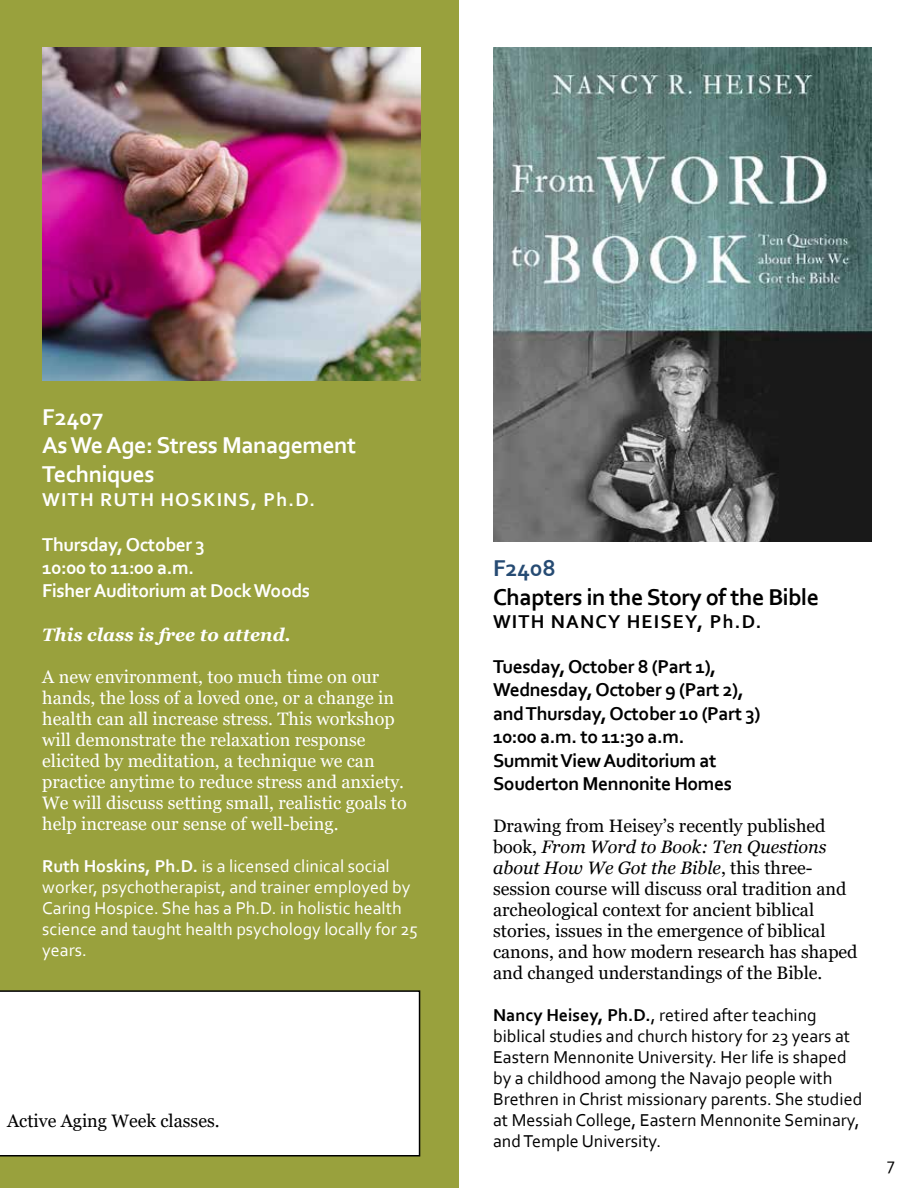
<style>
.page{position:relative;width:918px;height:1188px;background:#fff}
.page>*{position:absolute;margin:0;border:0;box-sizing:border-box;transform-origin:0 0}
.t1{font:700 24px/28.8px "Corbel";letter-spacing:-.02em;color:#fff}
.t2{font:700 24px "Corbel";letter-spacing:-.02em;color:#000}
.t3{font:700 24px "Corbel";color:#264b73}
.t4{font:700 19.5px/23.4px "Corbel";letter-spacing:-.02em;color:#000}
.t5{font:700 19.5px/23.4px "Corbel";letter-spacing:-.02em;color:#fff}
.t6{font:700 19.5px "Corbel";letter-spacing:.06em;color:#000}
.t7{font:700 19.5px "Corbel";letter-spacing:.06em;color:#fff}
.t8{font:18px/21px "Georgia";color:#000}
.t9{font:18px/21px "Georgia";color:#fff}
.t10{font:18px/21px "Corbel";color:#000}
.t11{font:18px/21px "Corbel";color:#fff}
.t12{font:italic 700 18px "Georgia";color:#fff}
.s1{font-weight:700}
.s2{font-style:italic}
</style>
<div class="page">
<div style="left:0;top:0;width:459px;height:1188px;background:#99a13d"></div>
<div style="left:0;top:990px;width:420px;height:166px;background:#fff"></div>
<img style="left:493px;top:48px;width:378px;height:493px">
<img style="left:42px;top:48px;width:378px;height:332px">
<h1 class="t1" style="left:42px;top:402px;width:315px">F2407<br>As We Age: Stress Management<br>Techniques</h1>
<p class="t7" style="left:42px;top:487px;width:274px">WITH RUTH HOSKINS, Ph.D.</p>
<p class="t5" style="left:42px;top:532px;width:269px">Thursday, October 3<br>10:00 to 11:00 a.m.<br>Fisher Auditorium at Dock Woods</p>
<p class="t12" style="left:42px;top:623px;width:250px">This class is free to attend.</p>
<p class="t9" style="left:42px;top:667px;width:366px">A new environment, too much time on our hands, the loss of a loved one, or a change in health can all increase stress. This workshop will demonstrate the relaxation response elicited by meditation, a technique we can practice anytime to reduce stress and anxiety.<br>We will discuss setting small, realistic goals to help increase our sense of well-being.</p>
<p class="t11" style="left:42px;top:855px;width:377px"><span class="s1">Ruth Hoskins, Ph.D.</span> is a licensed clinical social worker, psychotherapist, and trainer employed by Caring Hospice. She has a Ph.D. in holistic health science and taught health psychology locally for 25 years.</p>
<p class="t8" style="left:7px;top:1110px;width:214px">Active Aging Week classes.</p>
<h1 class="t3" style="left:493px;top:553px;width:64px">F2408</h1>
<h1 class="t2" style="left:493px;top:582px;width:328px">Chapters in the Story of the Bible</h1>
<p class="t6" style="left:493px;top:609px;width:270px">WITH NANCY HEISEY, Ph.D.</p>
<p class="t4" style="left:493px;top:654px;width:269px">Tuesday, October 8 (Part 1),<br>Wednesday, October 9 (Part 2), and Thursday, October 10 (Part 3)<br>10:00 a.m. to 11:30 a.m.<br>Summit View Auditorium at<br>Souderton Mennonite Homes</p>
<p class="t8" style="left:493px;top:816px;width:366px">Drawing from Heisey’s recently published book, <span class="s2">From Word to Book: Ten Questions about How We Got the Bible</span>, this three&shy;session course will discuss oral tradition and archeological context for ancient biblical stories, issues in the emergence of biblical canons, and how modern research has shaped and changed understandings of the Bible.</p>
<p class="t10" style="left:493px;top:1004px;width:371px"><span class="s1">Nancy Heisey, Ph.D.</span>, retired after teaching biblical studies and church history for 23 years at Eastern Mennonite University. Her life is shaped by a childhood among the Navajo people with Brethren in Christ missionary parents. She studied at Messiah College, Eastern Mennonite Seminary, and Temple University.</p>
<p class="t10" style="left:887px;top:1153px;width:9px">7</p>
</div>
